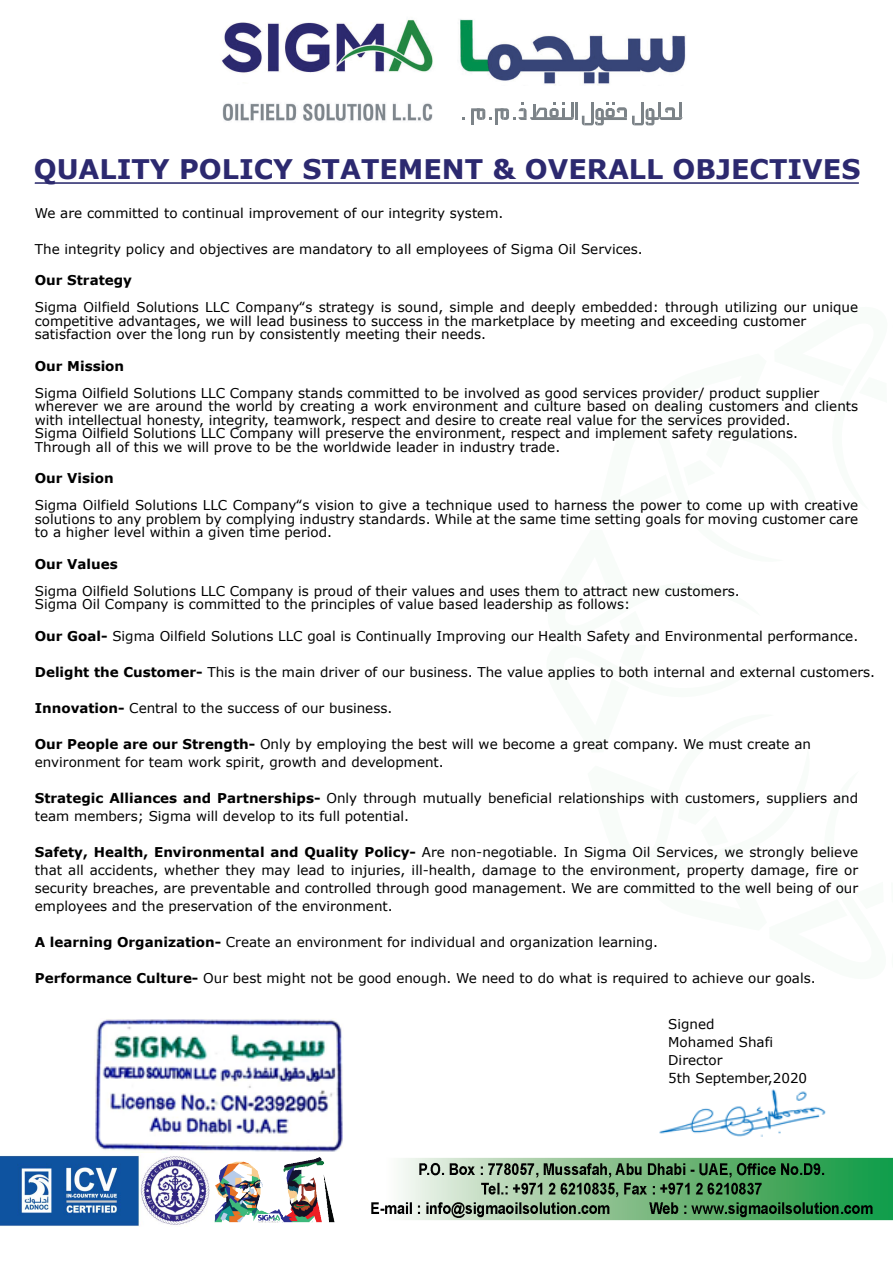
<style>
.page{position:relative;width:893px;height:1263px;background:#fff}
.page>*{position:absolute;margin:0;border:0;box-sizing:border-box;transform-origin:0 0}
.t1{font:700 27px "Verdana";color:#2c296f}
.t2{font:13.5px/13.5px "Verdana";color:#000}
.t3{font:700 13.5px "Verdana";color:#000}
.s1{font-weight:700}
</style>
<div class="page">
<img style="left:0;top:182px;width:206px;height:1045px">
<img style="left:460px;top:19px;width:226px;height:66px">
<img style="left:223px;top:103px;width:209px;height:18px">
<img style="left:221px;top:19px;width:212px;height:55px">
<hr style="left:575px;top:102px;width:3px;height:18px;background:#7c8388">
<hr style="left:495px;top:110px;width:3px;height:15px;background:#7c8388">
<hr style="left:471px;top:110px;width:3px;height:15px;background:#7c8388">
<svg style="left:471px;top:102px;width:103px;height:18px"></svg>
<svg style="left:582px;top:102px;width:100px;height:23px"></svg>
<img style="left:95px;top:1019px;width:248px;height:133px">
<img style="left:659px;top:1089px;width:167px;height:47px">
<hr style="left:35px;top:182px;width:824px;height:2px;background:#2c2b6e">
<img style="left:206px;top:1136px;width:687px;height:87px">
<h1 class="t1" style="left:34px;top:151px;width:828px">QUALITY POLICY STATEMENT &amp; OVERALL OBJECTIVES</h1>
<p class="t2" style="left:35px;top:206px;width:470px">We are committed to continual improvement of our integrity system.</p>
<p class="t2" style="left:35px;top:242px;width:609px">The integrity policy and objectives are mandatory to all employees of Sigma Oil Services.</p>
<p class="t3" style="left:35px;top:271px;width:99px">Our Strategy</p>
<p class="t2" style="left:35px;top:301px;width:825px">Sigma Oilfield Solutions LLC Company‟s strategy is sound, simple and deeply embedded: through utilizing our unique competitive advantages, we will lead business to success in the marketplace by meeting and exceeding customer satisfaction over the long run by consistently meeting their needs.</p>
<p class="t3" style="left:35px;top:357px;width:91px">Our Mission</p>
<p class="t2" style="left:35px;top:386px;width:825px">Sigma Oilfield Solutions LLC Company stands committed to be involved as good services provider/ product supplier wherever we are around the world by creating a work environment and culture based on dealing customers and clients with intellectual honesty, integrity, teamwork, respect and desire to create real value for the services provided.<br>Sigma Oilfield Solutions LLC Company will preserve the environment, respect and implement safety regulations.<br>Through all of this we will prove to be the worldwide leader in industry trade.</p>
<p class="t3" style="left:35px;top:469px;width:80px">Our Vision</p>
<p class="t2" style="left:35px;top:499px;width:825px;text-align:justify">Sigma Oilfield Solutions LLC Company‟s vision to give a technique used to harness the power to come up with creative solutions to any problem by complying industry standards. While at the same time setting goals for moving customer care to a higher level within a given time period.</p>
<p class="t3" style="left:35px;top:555px;width:84px">Our Values</p>
<p class="t2" style="left:35px;top:584px;width:706px">Sigma Oilfield Solutions LLC Company is proud of their values and uses them to attract new customers.<br>Sigma Oil Company is committed to the principles of value based leadership as follows:</p>
<p class="t2" style="left:35px;top:629px;width:825px"><span class="s1">Our Goal-</span> Sigma Oilfield Solutions LLC goal is Continually Improving our Health Safety and Environmental performance.</p>
<p class="t2" style="left:35px;top:665px;width:842px"><span class="s1">Delight the Customer-</span> This is the main driver of our business. The value applies to both internal and external customers.</p>
<p class="t2" style="left:35px;top:701px;width:359px"><span class="s1">Innovation-</span> Central to the success of our business.</p>
<p class="t2" style="left:35px;top:735px;width:778px;line-height:18px"><span class="s1">Our People are our Strength-</span> Only by employing the best will we become a great company. We must create an environment for team work spirit, growth and development.</p>
<p class="t2" style="left:35px;top:789px;width:825px;line-height:18px"><span class="s1">Strategic Alliances and Partnerships-</span> Only through mutually beneficial relationships with customers, suppliers and team members; Sigma will develop to its full potential.</p>
<p class="t2" style="left:35px;top:843px;width:825px;line-height:18px;text-align:justify"><span class="s1">Safety, Health, Environmental and Quality Policy-</span> Are non-negotiable. In Sigma Oil Services, we strongly believe that all accidents, whether they may lead to injuries, ill-health, damage to the environment, property damage, fire or security breaches, are preventable and controlled through good management. We are committed to the well being of our employees and the preservation of the environment.</p>
<p class="t2" style="left:35px;top:935px;width:625px"><span class="s1">A learning Organization-</span> Create an environment for individual and organization learning.</p>
<p class="t2" style="left:35px;top:971px;width:782px"><span class="s1">Performance Culture-</span> Our best might not be good enough. We need to do what is required to achieve our goals.</p>
<p class="t2" style="left:668px;top:1015px;width:140px;line-height:18px">Signed<br>Mohamed Shafi<br>Director<br>5th September,2020</p>
</div>
